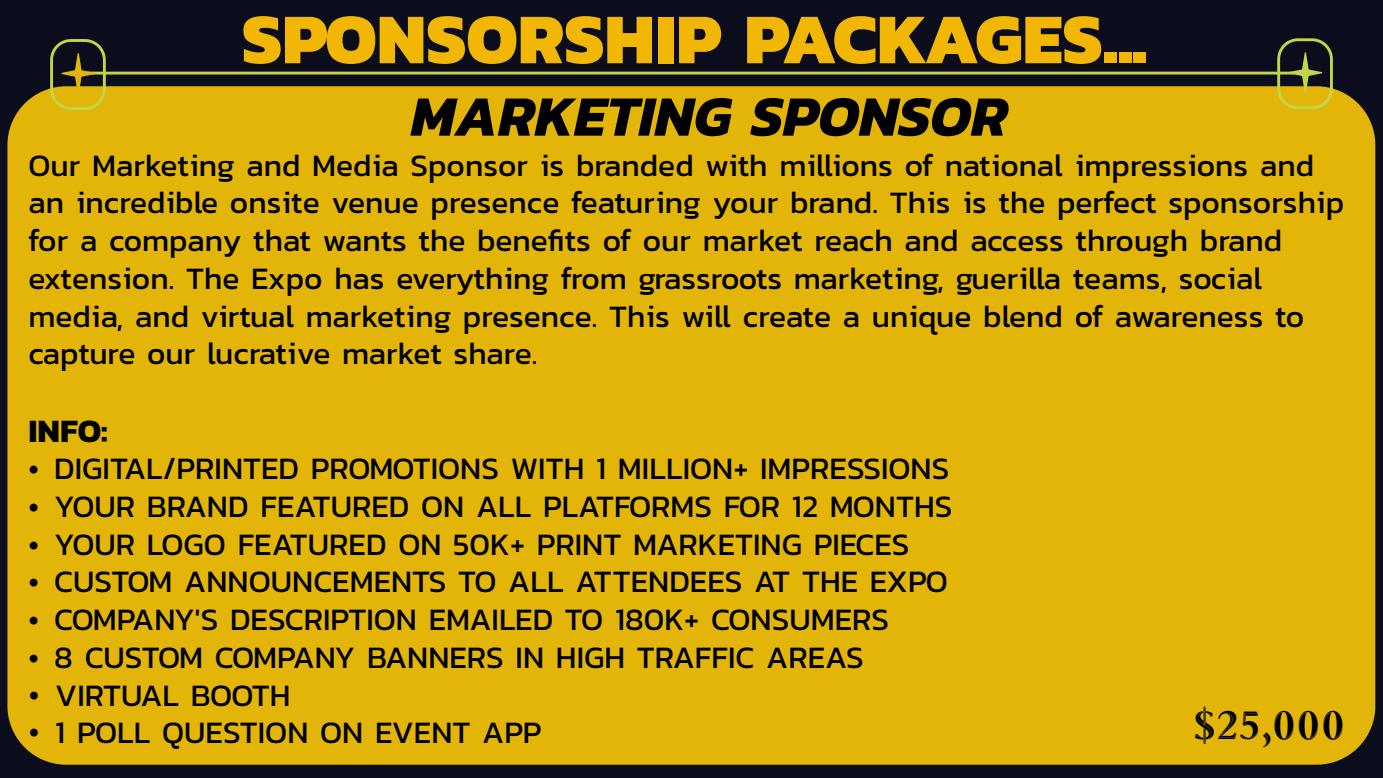
<style>
.page{position:relative;width:1383px;height:778px;background:#fff}
.page>*{position:absolute;margin:0;border:0;box-sizing:border-box;transform-origin:0 0}
.t1{font:800 72px "Kanit";color:#f2b705}
.t2{font:italic 700 57.6px "Kanit";color:#000}
.t3{font:48.3px "Priori Acute OT Serif";color:#000}
.t4{font:700 33px "Kanit";color:#000}
.t5{font:31.8px/37.8px "Kanit";color:#000}
.s1{font-family:"Times New Roman"}
</style>
<div class="page">
<div style="left:0;top:0;width:1382px;height:778px;background:#0b0d1d"></div>
<div style="left:7px;top:86px;width:1368px;height:678px;background:#e2b508"></div>
<hr style="left:86px;top:72px;width:1208px;height:2px;background:#c3d64a">
<svg style="left:1275px;top:38px;width:59px;height:73px"></svg>
<svg style="left:49px;top:39px;width:58px;height:73px"></svg>
<h1 class="t1" style="left:242px;top:-18px;width:907px">SPONSORSHIP PACKAGES...</h1>
<h2 class="t2" style="left:411px;top:71px;width:598px">MARKETING SPONSOR</h2>
<p class="t5" style="left:28px;top:145px;width:1317px">Our Marketing and Media Sponsor is branded with millions of national impressions and an incredible onsite venue presence featuring your brand. This is the perfect sponsorship for a company that wants the benefits of our market reach and access through brand extension. The Expo has everything from grassroots marketing, guerilla teams, social media, and virtual marketing presence. This will create a unique blend of awareness to capture our lucrative market share.</p>
<p class="t4" style="left:28px;top:405px;width:81px">INFO:</p>
<p class="t5" style="left:28px;top:449px;width:922px">• DIGITAL/PRINTED PROMOTIONS WITH 1 MILLION+ IMPRESSIONS</p>
<p class="t5" style="left:28px;top:486px;width:925px">• YOUR BRAND FEATURED ON ALL PLATFORMS FOR 12 MONTHS</p>
<p class="t5" style="left:28px;top:524px;width:882px">• YOUR LOGO FEATURED ON 50K+ PRINT MARKETING PIECES</p>
<p class="t5" style="left:28px;top:562px;width:921px">• CUSTOM ANNOUNCEMENTS TO ALL ATTENDEES AT THE EXPO</p>
<p class="t5" style="left:28px;top:600px;width:862px">• COMPANY'S DESCRIPTION EMAILED TO 180K+ CONSUMERS</p>
<p class="t5" style="left:28px;top:637px;width:836px">• 8 CUSTOM COMPANY BANNERS IN HIGH TRAFFIC AREAS</p>
<p class="t5" style="left:28px;top:675px;width:264px"><span class="s1">•</span> VIRTUAL BOOTH</p>
<p class="t5" style="left:28px;top:713px;width:514px"><span class="s1">•</span> 1 POLL QUESTION ON EVENT APP</p>
<h3 class="t3" style="left:1192px;top:700px;width:154px">$25,000</h3>
</div>
